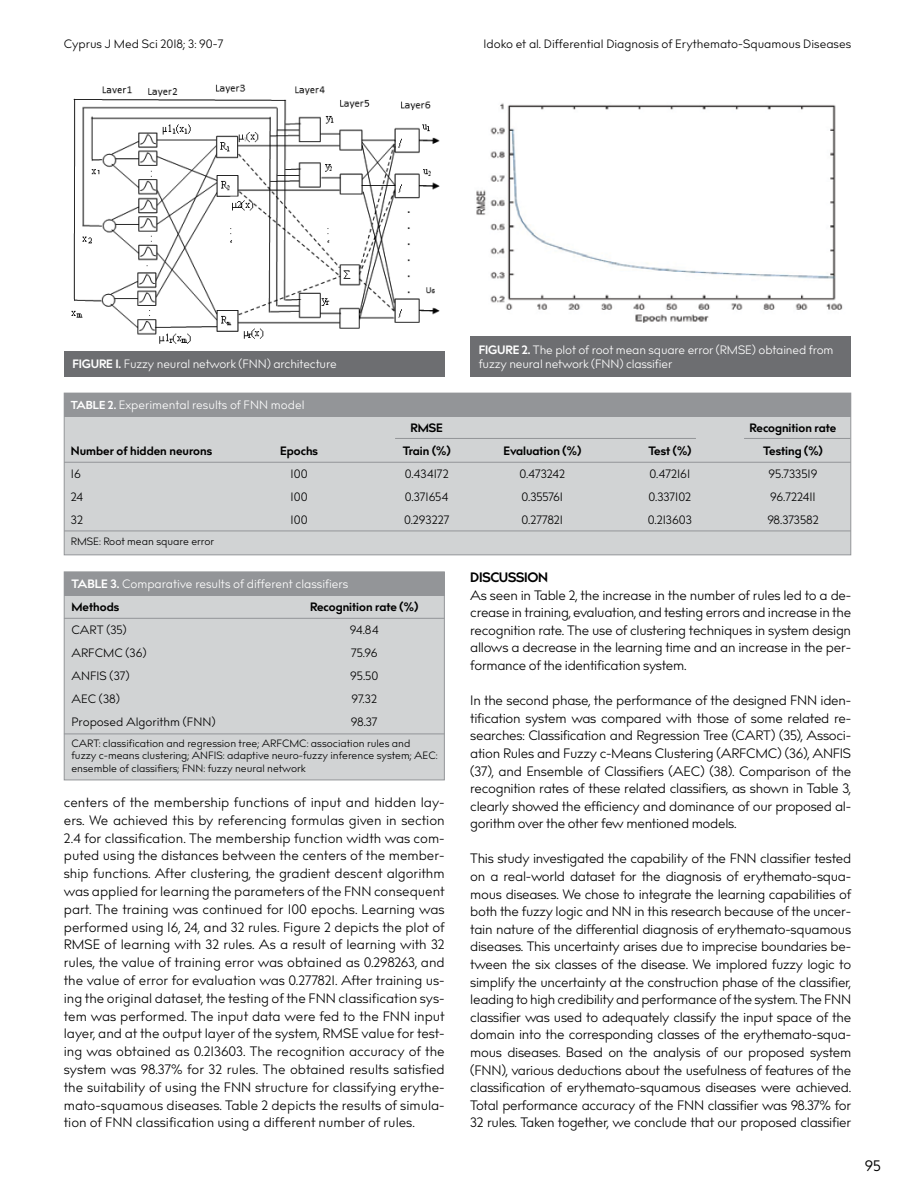
<style>
.page{position:relative;width:915px;height:1191px;background:#fff}
.page>*{position:absolute;margin:0;border:0;box-sizing:border-box;transform-origin:0 0}
.t1{font:15px "billcorporatenarrow";color:#000}
.t2{font:13.5px/17.5px "billcorporatenarrow";letter-spacing:-.02em;color:#000;text-align:justify}
.t3{font:700 13.5px "billcorporatenarrow";letter-spacing:-.02em;color:#000}
.t4{font:12px "billcorporatenarrow";color:#000}
.t5{font:12px/14.4px "billcorporatenarrow";letter-spacing:-.01em;color:#fff}
.t6{font:700 12px "billcorporatenarrow";color:#000}
.t7{font:10.5px/12.6px "billcorporatenarrow";color:#000}
.s1{font-weight:700}
.s2{font-weight:700;font-size:11.4px}
.s3{font-weight:700;color:#000}
</style>
<div class="page">
<img style="left:71px;top:84px;width:369px;height:260px">
<div style="left:64px;top:351px;width:380px;height:25px;background:#6d6e71"></div>
<img style="left:476px;top:103px;width:367px;height:220px">
<div style="left:470px;top:336px;width:380px;height:40px;background:#6d6e71"></div>
<div style="left:64px;top:393px;width:786px;height:162px;background:#d1d3d4;border:1px solid #939598"></div>
<div style="left:64px;top:393px;width:786px;height:23px;background:#939598"></div>
<hr style="left:64px;top:462px;width:786px;height:1px;background:#939598">
<hr style="left:64px;top:530px;width:786px;height:1px;background:#939598">
<hr style="left:395px;top:438px;width:300px;height:1px;background:#939598">
<hr style="left:743px;top:438px;width:107px;height:1px;background:#939598">
<div style="left:64px;top:571px;width:380px;height:209px;background:#d1d3d4;border:1px solid #939598"></div>
<div style="left:64px;top:572px;width:380px;height:23px;background:#939598"></div>
<hr style="left:64px;top:618px;width:380px;height:1px;background:#939598">
<hr style="left:64px;top:733px;width:380px;height:1px;background:#939598">
<p class="t4" style="left:64px;top:36px;width:161px">Cyprus J Med Sci 2018; 3: 90-7</p>
<p class="t4" style="left:483px;top:36px;width:369px">Idoko et al. Differential Diagnosis of Erythemato-Squamous Diseases</p>
<p class="t5" style="left:72px;top:357px;width:266px"><span class="s1">FIGURE 1.</span> Fuzzy neural network (FNN) architecture</p>
<p class="t5" style="left:71px;top:398px;width:235px"><span class="s2">TABLE 2.</span> Experimental results of FNN model</p>
<p class="t5" style="left:478px;top:342px;width:356px"><span class="s1">FIGURE 2.</span> The plot of root mean square error (RMSE) obtained from fuzzy neural network (FNN) classifier</p>
<p class="t6" style="left:410px;top:419px;width:34px">RMSE</p>
<p class="t6" style="left:749px;top:419px;width:88px">Recognition rate</p>
<p class="t6" style="left:71px;top:442px;width:143px">Number of hidden neurons</p>
<p class="t6" style="left:280px;top:442px;width:39px">Epochs</p>
<p class="t6" style="left:402px;top:442px;width:49px">Train (%)</p>
<p class="t6" style="left:503px;top:442px;width:79px">Evaluation (%)</p>
<p class="t6" style="left:648px;top:442px;width:44px">Test (%)</p>
<p class="t6" style="left:763px;top:442px;width:61px">Testing (%)</p>
<p class="t4" style="left:71px;top:465px;width:11px">16</p>
<p class="t4" style="left:290px;top:465px;width:19px">100</p>
<p class="t4" style="left:404px;top:465px;width:45px">0.434172</p>
<p class="t4" style="left:519px;top:465px;width:47px">0.473242</p>
<p class="t4" style="left:649px;top:465px;width:42px">0.472161</p>
<p class="t4" style="left:768px;top:465px;width:51px">95.733519</p>
<p class="t4" style="left:71px;top:488px;width:14px">24</p>
<p class="t4" style="left:290px;top:488px;width:19px">100</p>
<p class="t4" style="left:405px;top:488px;width:45px">0.371654</p>
<p class="t4" style="left:521px;top:488px;width:43px">0.355761</p>
<p class="t4" style="left:648px;top:488px;width:44px">0.337102</p>
<p class="t4" style="left:770px;top:488px;width:47px">96.722411</p>
<p class="t4" style="left:71px;top:511px;width:14px">32</p>
<p class="t4" style="left:290px;top:511px;width:19px">100</p>
<p class="t4" style="left:404px;top:511px;width:47px">0.293227</p>
<p class="t4" style="left:521px;top:511px;width:43px">0.277821</p>
<p class="t4" style="left:647px;top:511px;width:45px">0.213603</p>
<p class="t4" style="left:767px;top:511px;width:53px">98.373582</p>
<p class="t7" style="left:71px;top:535px;width:145px">RMSE: Root mean square error</p>
<p class="t5" style="left:71px;top:573px;width:278px;line-height:23px"><span class="s1">TABLE 3.</span> Comparative results of different classifiers<br><span class="s3">Methods</span></p>
<p class="t3" style="left:470px;top:567px;width:79px">DISCUSSION</p>
<p class="t2" style="left:470px;top:586px;width:382px">As seen in Table 2, the increase in the number of rules led to a de&shy;crease in training, evaluation, and testing errors and increase in the recognition rate. The use of clustering techniques in system design allows a decrease in the learning time and an increase in the per&shy;formance of the identification system.</p>
<p class="t2" style="left:470px;top:692px;width:382px">In the second phase, the performance of the designed FNN iden&shy;tification system was compared with those of some related re&shy;searches: Classification and Regression Tree (CART) (35), Associ&shy;ation Rules and Fuzzy c-Means Clustering (ARFCMC) (36), ANFIS (37), and Ensemble of Classifiers (AEC) (38). Comparison of the recognition rates of these related classifiers, as shown in Table 3, clearly showed the efficiency and dominance of our proposed al&shy;gorithm over the other few mentioned models.</p>
<p class="t2" style="left:470px;top:850px;width:382px">This study investigated the capability of the FNN classifier tested on a real-world dataset for the diagnosis of erythemato-squa&shy;mous diseases. We chose to integrate the learning capabilities of both the fuzzy logic and NN in this research because of the uncer&shy;tain nature of the differential diagnosis of erythemato-squamous diseases. This uncertainty arises due to imprecise boundaries be&shy;tween the six classes of the disease. We implored fuzzy logic to simplify the uncertainty at the construction phase of the classifier, leading to high credibility and performance of the system. The FNN classifier was used to adequately classify the input space of the domain into the corresponding classes of the erythemato-squa&shy;mous diseases. Based on the analysis of our proposed system (FNN), various deductions about the usefulness of features of the classification of erythemato-squamous diseases were achieved.<br>Total performance accuracy of the FNN classifier was 98.37% for 32 rules. Taken together, we conclude that our proposed classifier</p>
<p class="t6" style="left:310px;top:598px;width:109px">Recognition rate (%)</p>
<p class="t4" style="left:71px;top:621px;width:57px">CART (35)</p>
<p class="t4" style="left:349px;top:621px;width:30px">94.84</p>
<p class="t4" style="left:71px;top:644px;width:77px">ARFCMC (36)</p>
<p class="t4" style="left:351px;top:644px;width:28px">75.96</p>
<p class="t4" style="left:71px;top:667px;width:60px">ANFIS (37)</p>
<p class="t4" style="left:350px;top:667px;width:30px">95.50</p>
<p class="t4" style="left:71px;top:690px;width:50px">AEC (38)</p>
<p class="t4" style="left:351px;top:690px;width:27px">97.32</p>
<p class="t4" style="left:71px;top:713px;width:146px">Proposed Algorithm (FNN)</p>
<p class="t4" style="left:351px;top:713px;width:28px">98.37</p>
<p class="t7" style="left:71px;top:737px;width:367px">CART: classification and regression tree; ARFCMC: association rules and fuzzy c-means clustering; ANFIS: adaptive neuro-fuzzy inference system; AEC: ensemble of classifiers; FNN: fuzzy neural network</p>
<p class="t2" style="left:64px;top:793px;width:382px">centers of the membership functions of input and hidden lay&shy;ers. We achieved this by referencing formulas given in section 2.4 for classification. The membership function width was com&shy;puted using the distances between the centers of the member&shy;ship functions. After clustering, the gradient descent algorithm was applied for learning the parameters of the FNN consequent part. The training was continued for 100 epochs. Learning was performed using 16, 24, and 32 rules. Figure 2 depicts the plot of RMSE of learning with 32 rules. As a result of learning with 32 rules, the value of training error was obtained as 0.298263, and the value of error for evaluation was 0.277821. After training us&shy;ing the original dataset, the testing of the FNN classification sys&shy;tem was performed. The input data were fed to the FNN input layer, and at the output layer of the system, RMSE value for test&shy;ing was obtained as 0.213603. The recognition accuracy of the system was 98.37% for 32 rules. The obtained results satisfied the suitability of using the FNN structure for classifying erythe&shy;mato-squamous diseases. Table 2 depicts the results of simula&shy;tion of FNN classification using a different number of rules.</p>
<p class="t1" style="left:864px;top:1155px;width:18px">95</p>
</div>
